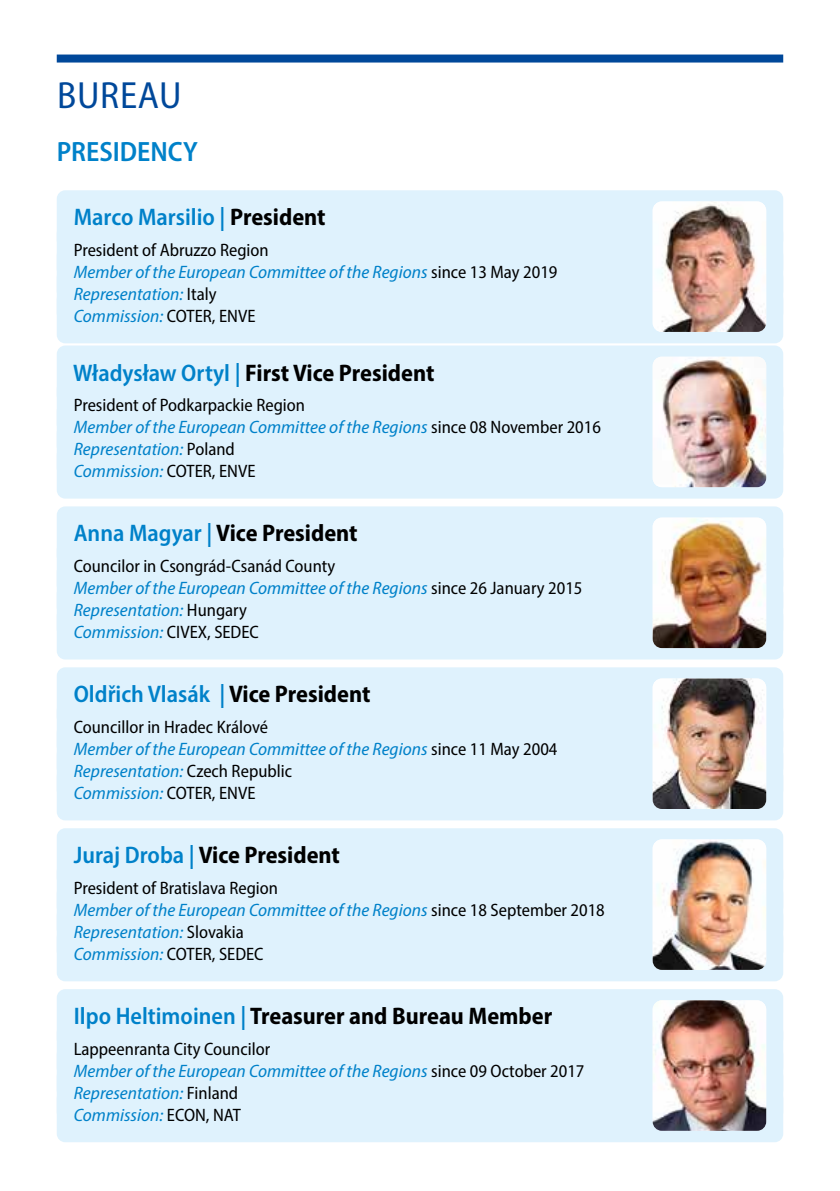
<style>
.page{position:relative;width:840px;height:1191px;background:#fff}
.page>*{position:absolute;margin:0;border:0;box-sizing:border-box;transform-origin:0 0}
.t1{font:semi-condensed 38px "Myriad Pro";letter-spacing:.02em;color:#00489a}
.t2{font:600 semi-condensed 28px "Myriad Pro";color:#0081c9}
.t3{font:700 semi-condensed 24px "Myriad Pro";color:#000}
.t4{font:600 semi-condensed 24px "Myriad Pro";color:#0081c9}
.t5{font:italic semi-condensed 18px/22px "Myriad Pro";color:#0081c9;scale:1.05 1}
.t6{font:semi-condensed 18px/22px "Myriad Pro";color:#000}
.s1{font-weight:700;color:#000}
.s2{font-style:normal;color:#000}
.s3{font-weight:600;color:#0081c9}
.s4{font-style:italic;color:#0081c9}
</style>
<div class="page">
<div style="left:57px;top:55px;width:725px;height:8px;background:#00489a"></div>
<div style="left:57px;top:190px;width:725px;height:58px;background:#dff2fd;border-radius:9px"></div>
<div style="left:57px;top:225px;width:725px;height:52px;background:#dff2fd;border-radius:9px"></div>
<div style="left:57px;top:247px;width:725px;height:52px;background:#dff2fd;border-radius:9px"></div>
<div style="left:57px;top:269px;width:725px;height:52px;background:#dff2fd;border-radius:9px"></div>
<div style="left:57px;top:291px;width:725px;height:52px;background:#dff2fd;border-radius:9px"></div>
<div style="left:57px;top:345px;width:725px;height:58px;background:#dff2fd;border-radius:9px"></div>
<div style="left:57px;top:380px;width:725px;height:52px;background:#dff2fd;border-radius:9px"></div>
<div style="left:57px;top:402px;width:725px;height:52px;background:#dff2fd;border-radius:9px"></div>
<div style="left:57px;top:424px;width:725px;height:52px;background:#dff2fd;border-radius:9px"></div>
<div style="left:57px;top:446px;width:725px;height:52px;background:#dff2fd;border-radius:9px"></div>
<div style="left:57px;top:506px;width:725px;height:58px;background:#dff2fd;border-radius:9px"></div>
<div style="left:57px;top:541px;width:725px;height:52px;background:#dff2fd;border-radius:9px"></div>
<div style="left:57px;top:563px;width:725px;height:52px;background:#dff2fd;border-radius:9px"></div>
<div style="left:57px;top:585px;width:725px;height:52px;background:#dff2fd;border-radius:9px"></div>
<div style="left:57px;top:607px;width:725px;height:52px;background:#dff2fd;border-radius:9px"></div>
<div style="left:57px;top:667px;width:725px;height:58px;background:#dff2fd;border-radius:9px"></div>
<div style="left:57px;top:702px;width:725px;height:52px;background:#dff2fd;border-radius:9px"></div>
<div style="left:57px;top:724px;width:725px;height:52px;background:#dff2fd;border-radius:9px"></div>
<div style="left:57px;top:746px;width:725px;height:52px;background:#dff2fd;border-radius:9px"></div>
<div style="left:57px;top:768px;width:725px;height:52px;background:#dff2fd;border-radius:9px"></div>
<div style="left:57px;top:828px;width:725px;height:58px;background:#dff2fd;border-radius:9px"></div>
<div style="left:57px;top:863px;width:725px;height:52px;background:#dff2fd;border-radius:9px"></div>
<div style="left:57px;top:885px;width:725px;height:52px;background:#dff2fd;border-radius:9px"></div>
<div style="left:57px;top:907px;width:725px;height:52px;background:#dff2fd;border-radius:9px"></div>
<div style="left:57px;top:929px;width:725px;height:52px;background:#dff2fd;border-radius:9px"></div>
<div style="left:57px;top:989px;width:725px;height:58px;background:#dff2fd;border-radius:9px"></div>
<div style="left:57px;top:1024px;width:725px;height:52px;background:#dff2fd;border-radius:9px"></div>
<div style="left:57px;top:1046px;width:725px;height:52px;background:#dff2fd;border-radius:9px"></div>
<div style="left:57px;top:1068px;width:725px;height:52px;background:#dff2fd;border-radius:9px"></div>
<div style="left:57px;top:1090px;width:725px;height:52px;background:#dff2fd;border-radius:9px"></div>
<img style="left:652px;top:201px;width:113px;height:131px">
<img style="left:652px;top:357px;width:113px;height:130px">
<img style="left:652px;top:517px;width:113px;height:131px">
<img style="left:652px;top:678px;width:113px;height:131px">
<img style="left:652px;top:839px;width:113px;height:131px">
<img style="left:652px;top:1000px;width:113px;height:130px">
<h1 class="t1" style="left:57px;top:72px;width:126px">BUREAU</h1>
<h2 class="t2" style="left:57px;top:134px;width:142px">PRESIDENCY</h2>
<h3 class="t4" style="left:74px;top:202px;width:253px">Marco Marsilio | <span class="s1">President</span></h3>
<p class="t5" style="left:74px;top:238px;width:462px"><span class="s2">President of Abruzzo Region<br></span>Member of the European Committee of the Regions <span class="s2">since 13 May 2019<br></span>Representation: <span class="s2">Italy<br></span>Commission: <span class="s2">COTER, ENVE</span></p>
<h3 class="t3" style="left:73px;top:357px;width:363px"><span class="s3">Władysław Ortyl |</span> First Vice President</h3>
<p class="t5" style="left:74px;top:394px;width:503px"><span class="s2">President of Podkarpackie Region<br></span>Member of the European Committee of the Regions <span class="s2">since 08 November 2016<br></span>Representation: <span class="s2">Poland<br></span>Commission: <span class="s2">COTER, ENVE</span></p>
<h3 class="t3" style="left:74px;top:518px;width:285px"><span class="s3">Anna Magyar |</span> Vice President</h3>
<p class="t6" style="left:74px;top:554px;width:510px">Councilor in Csongrád-Csanád County<br><span class="s4">Member of the European Committee of the Regions</span> since 26 January 2015<br><span class="s4">Representation:</span> Hungary<br><span class="s4">Commission:</span> CIVEX, SEDEC</p>
<h3 class="t4" style="left:74px;top:679px;width:298px">Oldřich Vlasák | <span class="s1">Vice President</span></h3>
<p class="t5" style="left:74px;top:715px;width:462px"><span class="s2">Councillor in Hradec Králové<br></span>Member of the European Committee of the Regions <span class="s2">since 11 May 2004<br></span>Representation: <span class="s2">Czech Republic<br></span>Commission: <span class="s2">COTER, ENVE</span></p>
<h3 class="t3" style="left:74px;top:839px;width:267px"><span class="s3">Juraj Droba |</span> Vice President</h3>
<p class="t6" style="left:74px;top:876px;width:532px">President of Bratislava Region<br><span class="s4">Member of the European Committee of the Regions</span> since 18 September 2018<br><span class="s4">Representation:</span> Slovakia<br><span class="s4">Commission:</span> COTER, SEDEC</p>
<h3 class="t3" style="left:74px;top:1000px;width:479px"><span class="s3">Ilpo Heltimoinen |</span> Treasurer and Bureau Member</h3>
<p class="t5" style="left:74px;top:1037px;width:487px"><span class="s2">Lappeenranta City Councilor<br></span>Member of the European Committee of the Regions <span class="s2">since 09 October 2017<br></span>Representation: <span class="s2">Finland<br></span>Commission: <span class="s2">ECON, NAT</span></p>
</div>
